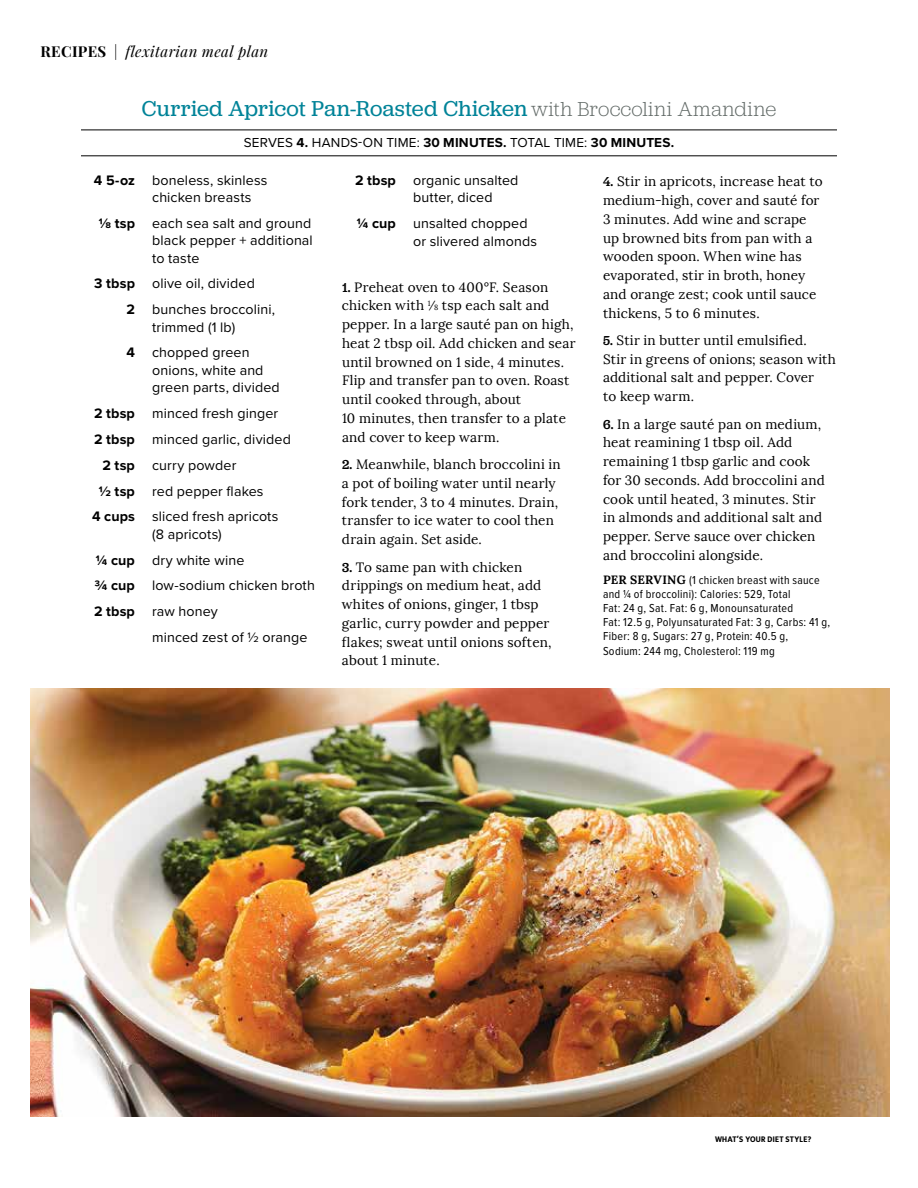
<style>
.page{position:relative;width:918px;height:1188px;background:#fff}
.page>*{position:absolute;margin:0;border:0;box-sizing:border-box;transform-origin:0 0}
.t1{font:22.5px "Jubilat";letter-spacing:.005em;color:#008398}
.t2{font:italic 15px "Playfair Display";letter-spacing:.025em;color:#000}
.t3{font:14.25px/17.2px "Proxima Nova";letter-spacing:.01em;color:#000}
.t4{font:13.5px/18.8px "Lora";letter-spacing:.015em;color:#000}
.t5{font:13.5px "Proxima Nova";letter-spacing:.02em;color:#000}
.t6{font:12px/14.2px "Proxima Nova Cond";letter-spacing:.025em;color:#000}
.t7{font:700 8.25px "Sense";letter-spacing:.025em;color:#000}
.s1{font-weight:700;font-style:normal}
.s2{font-style:normal}
.s3{font-weight:300;font-size:21px;color:#616966}
.s4{font-weight:700}
.s5{font-family:"Jubilat";font-weight:500}
.s6{font-size:7.5px}
.s7{font-family:"Lora";font-weight:700}
</style>
<div class="page">
<img style="left:30px;top:688px;width:860px;height:429px">
<hr style="left:81px;top:130px;width:756px;height:1px;background:#000">
<hr style="left:81px;top:155px;width:756px;height:1px;background:#000">
<p class="t2" style="left:41px;top:41px;width:229px"><span class="s1">RECIPES</span> <span class="s2">|</span> flexitarian meal plan</p>
<h1 class="t1" style="left:142px;top:94px;width:636px">Curried Apricot Pan-Roasted Chicken <span class="s3">with Broccolini Amandine</span></h1>
<p class="t5" style="left:244px;top:133px;width:432px">SERVES <span class="s4">4.</span> HANDS-ON TIME: <span class="s4">30 MINUTES.</span> TOTAL TIME: <span class="s4">30 MINUTES.</span></p>
<p class="t3" style="left:152px;top:171px;width:117px;text-indent:-58px"><span class="s4">4 5-oz</span> boneless, skinless chicken breasts</p>
<p class="t3" style="left:152px;top:214px;width:162px;text-align:justify;text-indent:-53px"><span class="s4">1/8 tsp</span> each sea salt and ground black pepper + additional to taste</p>
<p class="t3" style="left:126px;top:270px;width:150px;line-height:26px;text-indent:-32px"><span class="s4">3 tbsp</span> olive oil, divided<br><span class="s4">2</span> bunches broccolini,</p>
<p class="t3" style="left:126px;top:313px;width:125px;line-height:26px;text-indent:26px">trimmed (1 lb)<br><span class="s4">4</span> chopped green</p>
<p class="t3" style="left:152px;top:361px;width:129px">onions, white and green parts, divided</p>
<p class="t3" style="left:94px;top:404px;width:186px"><span class="s4">2 tbsp</span> minced fresh ginger</p>
<p class="t3" style="left:94px;top:430px;width:198px"><span class="s4">2 tbsp</span> minced garlic, divided</p>
<p class="t3" style="left:102px;top:456px;width:135px"><span class="s4">2 tsp</span> curry powder</p>
<p class="t3" style="left:99px;top:482px;width:166px"><span class="s4">½ tsp</span> red pepper flakes</p>
<p class="t3" style="left:92px;top:507px;width:188px"><span class="s4">4 cups</span> sliced fresh apricots</p>
<p class="t3" style="left:152px;top:525px;width:71px">(8 apricots)</p>
<p class="t3" style="left:96px;top:551px;width:150px"><span class="s4">¼ cup</span> dry white wine</p>
<p class="t3" style="left:95px;top:577px;width:222px"><span class="s4">¾ cup</span> low-sodium chicken broth</p>
<p class="t3" style="left:94px;top:602px;width:125px"><span class="s4">2 tbsp</span> raw honey</p>
<p class="t3" style="left:152px;top:628px;width:157px">minced zest of ½ orange</p>
<p class="t3" style="left:413px;top:171px;width:107px;text-indent:-58px"><span class="s4">2 tbsp</span> organic unsalted butter, diced</p>
<p class="t3" style="left:413px;top:214px;width:125px;line-height:18px;text-indent:-56px"><span class="s4">¼ cup</span> unsalted chopped or slivered almonds</p>
<p class="t4" style="left:342px;top:278px;width:235px"><span class="s5">1.</span> Preheat oven to 400°F. Season chicken with <sup>1</sup><sup>/</sup><span class="s6">8</span> tsp each salt and pepper. In a large sauté pan on high, heat 2 tbsp oil. Add chicken and sear until browned on 1 side, 4 minutes.<br>Flip and transfer pan to oven. Roast until cooked through, about<br>10 minutes, then transfer to a plate and cover to keep warm.</p>
<p class="t4" style="left:342px;top:455px;width:220px"><span class="s5">2.</span> Meanwhile, blanch broccolini in a pot of boiling water until nearly fork tender, 3 to 4 minutes. Drain, transfer to ice water to cool then drain again. Set aside.</p>
<p class="t4" style="left:342px;top:557px;width:211px"><span class="s5">3.</span> To same pan with chicken drippings on medium heat, add whites of onions, ginger, 1 tbsp garlic, curry powder and pepper flakes; sweat until onions soften, about 1 minute.</p>
<p class="t4" style="left:603px;top:172px;width:221px"><span class="s5">4.</span> Stir in apricots, increase heat to medium-high, cover and sauté for<br>3 minutes. Add wine and scrape up browned bits from pan with a wooden spoon. When wine has evaporated, stir in broth, honey and orange zest; cook until sauce thickens, 5 to 6 minutes.</p>
<p class="t4" style="left:603px;top:331px;width:234px"><span class="s5">5.</span> Stir in butter until emulsified.<br>Stir in greens of onions; season with additional salt and pepper. Cover<br>to keep warm.</p>
<p class="t4" style="left:603px;top:415px;width:223px"><span class="s5">6.</span> In a large sauté pan on medium, heat reamining 1 tbsp oil. Add remaining 1 tbsp garlic and cook for 30 seconds. Add broccolini and cook until heated, 3 minutes. Stir in almonds and additional salt and pepper. Serve sauce over chicken and broccolini alongside.</p>
<p class="t6" style="left:603px;top:572px;width:229px"><span class="s7">PER SERVING</span> (1 chicken breast with sauce and ¼ of broccolini): Calories: 529, Total<br>Fat: 24 g, Sat. Fat: 6 g, Monounsaturated<br>Fat: 12.5 g, Polyunsaturated Fat: 3 g, Carbs: 41 g, Fiber: 8 g, Sugars: 27 g, Protein: 40.5 g,<br>Sodium: 244 mg, Cholesterol: 119 mg</p>
<p class="t7" style="left:715px;top:1134px;width:98px">WHAT’S YOUR DIET STYLE?</p>
</div>
